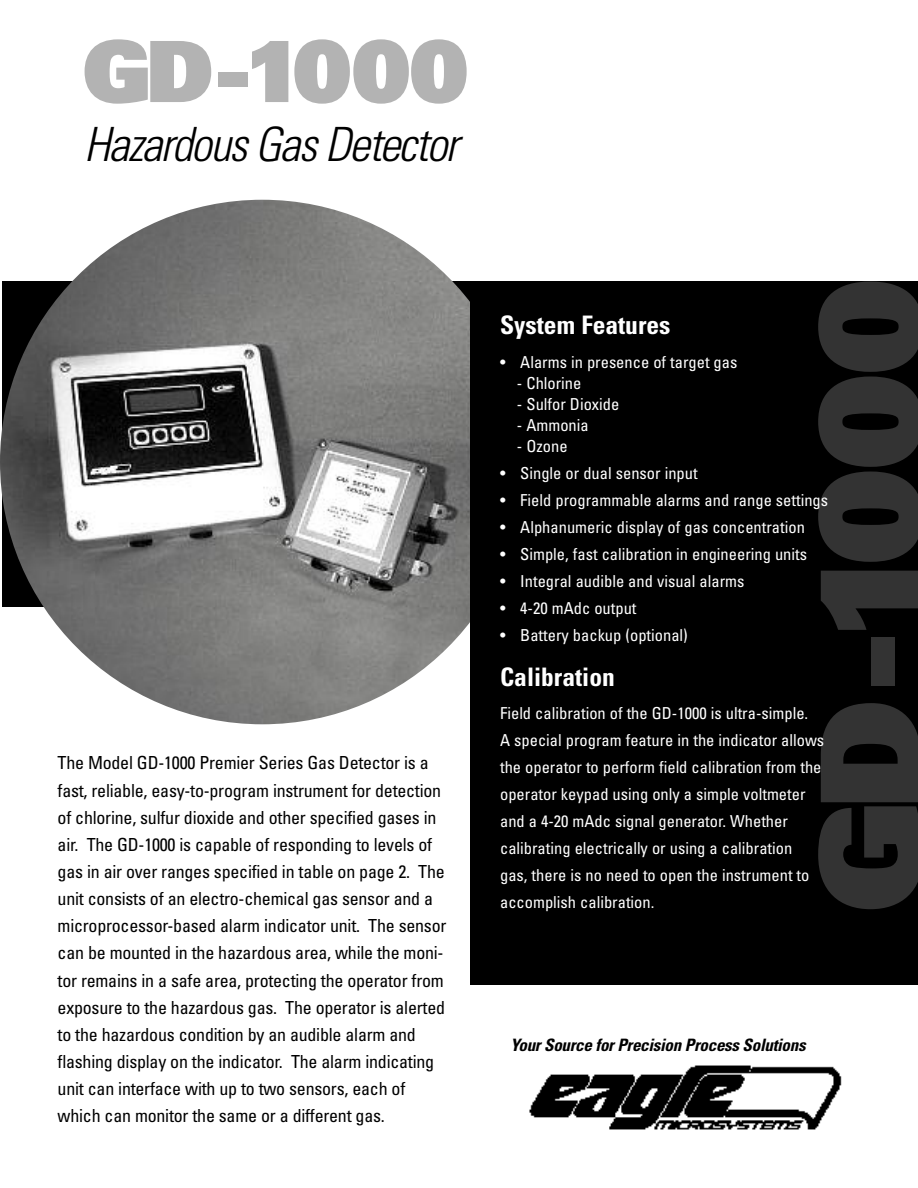
<style>
.page{position:relative;width:918px;height:1188px;background:#fff}
.page>*{position:absolute;margin:0;border:0;box-sizing:border-box;transform-origin:0 0}
.t1{font:900 137.7px "Univers";letter-spacing:-.04em;color:#333}
.t2{font:900 84.6px "Univers";letter-spacing:-.04em;color:#b3b3b3}
.t3{font:italic 300 condensed 47.25px "Univers";letter-spacing:-.04em;color:#000}
.t4{font:700 condensed 25.5px "Univers";color:#fff}
.t5{font:condensed 18px/27.2px "Univers";letter-spacing:-.015em;color:#000}
.t6{font:italic 700 condensed 17.1px "Univers";letter-spacing:-.02em;color:#000}
.t7{font:condensed 16.5px/27px "Univers";color:#fff}
</style>
<div class="page">
<div style="left:2px;top:281px;width:555px;height:325px;background:#000"></div>
<img style="left:0;top:200px;width:525px;height:524px;border-radius:50%">
<img style="left:529px;top:1065px;width:313px;height:65px">
<div style="left:471px;top:281px;width:447px;height:703px;background:#000"></div>
<h2 class="t2" style="left:82px;top:41px;width:388px">GD-1000</h2>
<h3 class="t3" style="left:84px;top:127px;width:376px">Hazardous Gas Detector</h3>
<p class="t5" style="left:58px;top:751px;width:390px">The Model GD-1000 Premier Series Gas Detector is a fast, reliable, easy-to-program instrument for detection of chlorine, sulfur dioxide and other specified gases in air. The GD-1000 is capable of responding to levels of gas in air over ranges specified in table on page 2. The unit consists of an electro-chemical gas sensor and a microprocessor-based alarm indicator unit. The sensor can be mounted in the hazardous area, while the moni&shy;tor remains in a safe area, protecting the operator from exposure to the hazardous gas. The operator is alerted to the hazardous condition by an audible alarm and flashing display on the indicator. The alarm indicating unit can interface with up to two sensors, each of which can monitor the same or a different gas.</p>
<h1 class="t1" style="left:821px;top:913px;width:636px;rotate:-90deg">GD-1000</h1>
<h3 class="t4" style="left:500px;top:316px;width:172px">System Features</h3>
<p class="t7" style="left:500px;top:350px;width:7px">•</p>
<p class="t7" style="left:517px;top:371px;width:66px">- Chlorine</p>
<p class="t7" style="left:517px;top:392px;width:104px">- Sulfor Dioxide</p>
<p class="t7" style="left:520px;top:350px;width:219px">Alarms in presence of target gas</p>
<p class="t7" style="left:517px;top:413px;width:73px">- Ammonia</p>
<p class="t7" style="left:517px;top:434px;width:52px">- Ozone</p>
<p class="t7" style="left:500px;top:461px;width:199px">• Single or dual sensor input</p>
<p class="t7" style="left:500px;top:488px;width:330px">• Field programmable alarms and range settings</p>
<p class="t7" style="left:500px;top:515px;width:306px">• Alphanumeric display of gas concentration</p>
<p class="t7" style="left:500px;top:542px;width:309px">• Simple, fast calibration in engineering units</p>
<p class="t7" style="left:500px;top:569px;width:246px">• Integral audible and visual alarms</p>
<p class="t7" style="left:500px;top:596px;width:138px">• 4-20 mAdc output</p>
<p class="t7" style="left:500px;top:623px;width:189px">• Battery backup (optional)</p>
<h3 class="t4" style="left:500px;top:667px;width:116px">Calibration</h3>
<p class="t7" style="left:500px;top:701px;width:326px">Field calibration of the GD-1000 is ultra-simple.<br>A special program feature in the indicator allows the operator to perform field calibration from the operator keypad using only a simple voltmeter and a 4-20 mAdc signal generator. Whether calibrating electrically or using a calibration<br>gas, there is no need to open the instrument to accomplish calibration.</p>
<p class="t6" style="left:510px;top:1039px;width:297px">Your Source for Precision Process Solutions</p>
</div>
